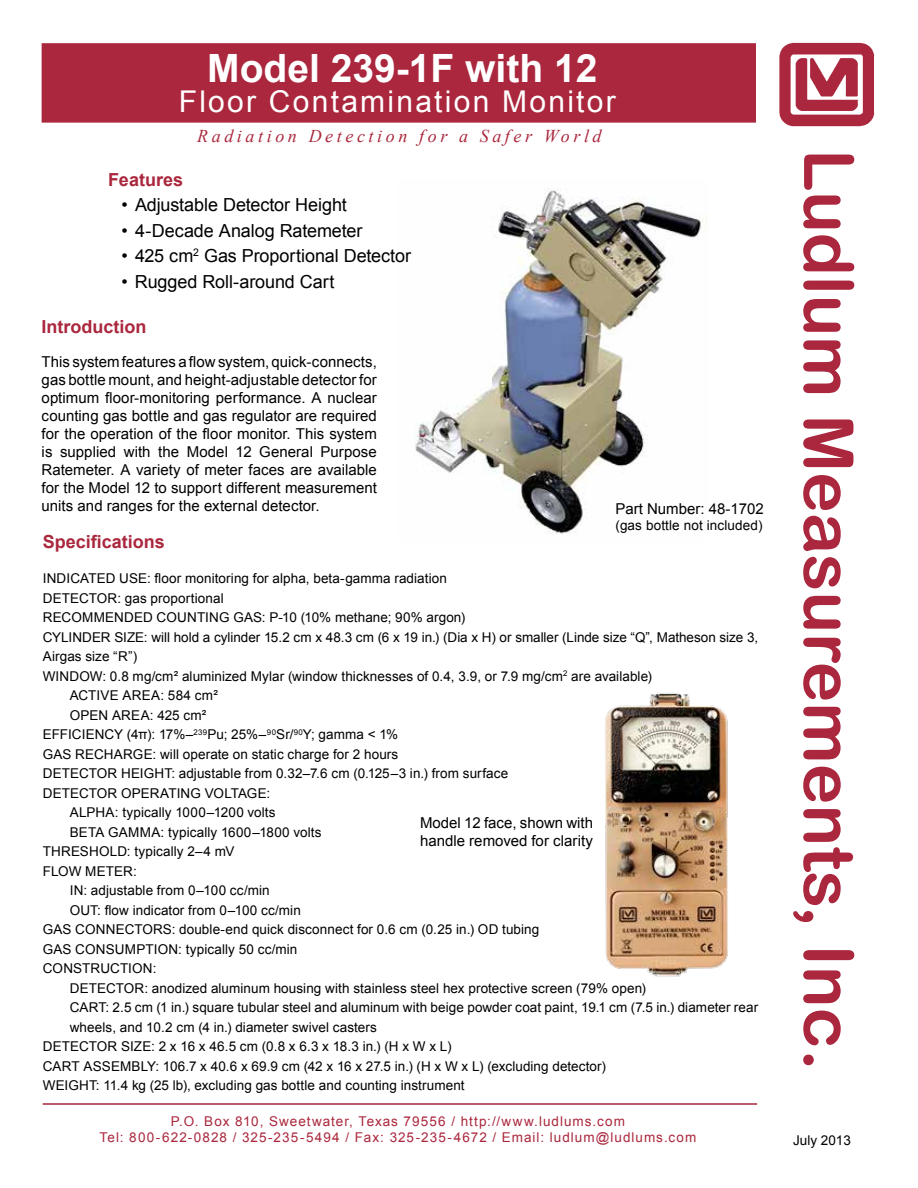
<style>
.page{position:relative;width:918px;height:1188px;background:#fff}
.page>*{position:absolute;margin:0;border:0;box-sizing:border-box;transform-origin:0 0}
.t1{font:69px "Arial Rounded MT Bold";color:#aa273d}
.t2{font:700 39px "Arial";color:#fff}
.t3{font:30px "Arial";letter-spacing:.075em;color:#fff}
.t4{font:18px "Arial";letter-spacing:-.005em;color:#000}
.t5{font:700 18px "Arial";color:#aa273d}
.t6{font:italic 18px "Times New Roman";letter-spacing:.2em;color:#aa273d}
.t7{font:15px/18px "Arial";color:#000;text-align:justify}
.t8{font:13.5px "Arial";letter-spacing:.005em;color:#000}
.t9{font:13.5px/16.2px "Arial";letter-spacing:.075em;color:#aa273d;text-align:center}
.s1{font-size:72px}
</style>
<div class="page">
<img style="left:779px;top:42px;width:96px;height:85px">
<hr style="left:43px;top:1103px;width:714px;height:2px;background:#aa273d">
<img style="left:605px;top:693px;width:123px;height:284px">
<img style="left:415px;top:189px;width:292px;height:345px">
<div style="left:42px;top:43px;width:714px;height:80px;background:#aa273d;border:2px solid #aa273d"></div>
<h2 class="t2" style="left:207px;top:43px;width:392px">Model 239-1F with 12</h2>
<h3 class="t3" style="left:179px;top:82px;width:438px">Floor Contamination Monitor</h3>
<h3 class="t6" style="left:197px;top:123px;width:406px">Radiation Detection for a Safer World</h3>
<h3 class="t5" style="left:108px;top:167px;width:77px">Features</h3>
<h3 class="t4" style="left:122px;top:193px;width:227px">• Adjustable Detector Height</h3>
<h3 class="t4" style="left:122px;top:219px;width:242px">• 4-Decade Analog Ratemeter</h3>
<h3 class="t4" style="left:122px;top:244px;width:291px">• 425 cm<sup>2</sup> Gas Proportional Detector</h3>
<h3 class="t4" style="left:121px;top:270px;width:214px">• Rugged Roll-around Cart</h3>
<h3 class="t5" style="left:42px;top:314px;width:106px">Introduction</h3>
<p class="t7" style="left:42px;top:353px;width:337px">This system features a flow system, quick-connects, gas bottle mount, and height-adjustable detector for optimum floor-monitoring performance. A nuclear counting gas bottle and gas regulator are required for the operation of the floor monitor. This system is supplied with the Model 12 General Purpose Ratemeter. A variety of meter faces are available for the Model 12 to support different measurement units and ranges for the external detector.</p>
<p class="t7" style="left:615px;top:500px;width:150px">Part Number: 48-1702</p>
<p class="t8" style="left:615px;top:517px;width:149px">(gas bottle not included)</p>
<h3 class="t5" style="left:43px;top:529px;width:124px">Specifications</h3>
<p class="t8" style="left:43px;top:570px;width:406px">INDICATED USE: floor monitoring for alpha, beta-gamma radiation</p>
<p class="t8" style="left:43px;top:589px;width:182px">DETECTOR: gas proportional</p>
<p class="t8" style="left:43px;top:609px;width:424px">RECOMMENDED COUNTING GAS: P-10 (10% methane; 90% argon)</p>
<p class="t8" style="left:43px;top:628px;width:717px">CYLINDER SIZE: will hold a cylinder 15.2 cm x 48.3 cm (6 x 19 in.) (Dia x H) or smaller (Linde size “Q”, Matheson size 3,</p>
<p class="t8" style="left:43px;top:648px;width:96px">Airgas size “R”)</p>
<p class="t8" style="left:43px;top:667px;width:611px">WINDOW: 0.8 mg/cm² aluminized Mylar (window thicknesses of 0.4, 3.9, or 7.9 mg/cm<sup>2</sup> are available)</p>
<p class="t8" style="left:70px;top:687px;width:150px">ACTIVE AREA: 584 cm²</p>
<p class="t8" style="left:70px;top:706px;width:138px">OPEN AREA: 425 cm²</p>
<p class="t8" style="left:43px;top:726px;width:357px">EFFICIENCY (4π): 17%–<sup>239</sup>Pu; 25%–<sup>90</sup>Sr/<sup>90</sup>Y; gamma &lt; 1%</p>
<p class="t8" style="left:43px;top:745px;width:357px">GAS RECHARGE: will operate on static charge for 2 hours</p>
<p class="t8" style="left:43px;top:765px;width:467px">DETECTOR HEIGHT: adjustable from 0.32–7.6 cm (0.125–3 in.) from surface</p>
<p class="t8" style="left:43px;top:784px;width:229px">DETECTOR OPERATING VOLTAGE:</p>
<p class="t8" style="left:70px;top:804px;width:207px">ALPHA: typically 1000–1200 volts</p>
<p class="t8" style="left:70px;top:823px;width:253px">BETA GAMMA: typically 1600–1800 volts</p>
<p class="t8" style="left:43px;top:843px;width:193px">THRESHOLD: typically 2–4 mV</p>
<p class="t8" style="left:43px;top:862px;width:96px">FLOW METER:</p>
<p class="t8" style="left:70px;top:882px;width:201px">IN: adjustable from 0–100 cc/min</p>
<p class="t8" style="left:70px;top:901px;width:233px">OUT: flow indicator from 0–100 cc/min</p>
<p class="t8" style="left:43px;top:921px;width:498px">GAS CONNECTORS: double-end quick disconnect for 0.6 cm (0.25 in.) OD tubing</p>
<p class="t8" style="left:43px;top:940px;width:256px">GAS CONSUMPTION: typically 50 cc/min</p>
<p class="t8" style="left:43px;top:960px;width:115px">CONSTRUCTION:</p>
<p class="t8" style="left:70px;top:979px;width:578px">DETECTOR: anodized aluminum housing with stainless steel hex protective screen (79% open)</p>
<p class="t8" style="left:70px;top:999px;width:690px">CART: 2.5 cm (1 in.) square tubular steel and aluminum with beige powder coat paint, 19.1 cm (7.5 in.) diameter rear</p>
<p class="t8" style="left:70px;top:1018px;width:309px">wheels, and 10.2 cm (4 in.) diameter swivel casters</p>
<p class="t8" style="left:43px;top:1038px;width:410px">DETECTOR SIZE: 2 x 16 x 46.5 cm (0.8 x 6.3 x 18.3 in.) (H x W x L)</p>
<p class="t8" style="left:43px;top:1057px;width:565px">CART ASSEMBLY: 106.7 x 40.6 x 69.9 cm (42 x 16 x 27.5 in.) (H x W x L) (excluding detector)</p>
<p class="t8" style="left:43px;top:1077px;width:423px">WEIGHT: 11.4 kg (25 lb), excluding gas bottle and counting instrument</p>
<p class="t7" style="left:420px;top:814px;width:174px">Model 12 face, shown with handle removed for clarity</p>
<p class="t9" style="left:99px;top:1113px;width:599px">P.O. Box 810, Sweetwater, Texas 79556 / http://www.ludlums.com<br>Tel: 800-622-0828 / 325-235-5494 / Fax: 325-235-4672 / Email: ludlum@ludlums.com</p>
<h1 class="t1" style="left:869px;top:149px;width:923px;rotate:90deg">Ludlum Measurements, Inc<span class="s1">.</span></h1>
<p class="t8" style="left:793px;top:1132px;width:59px">July 2013</p>
</div>
